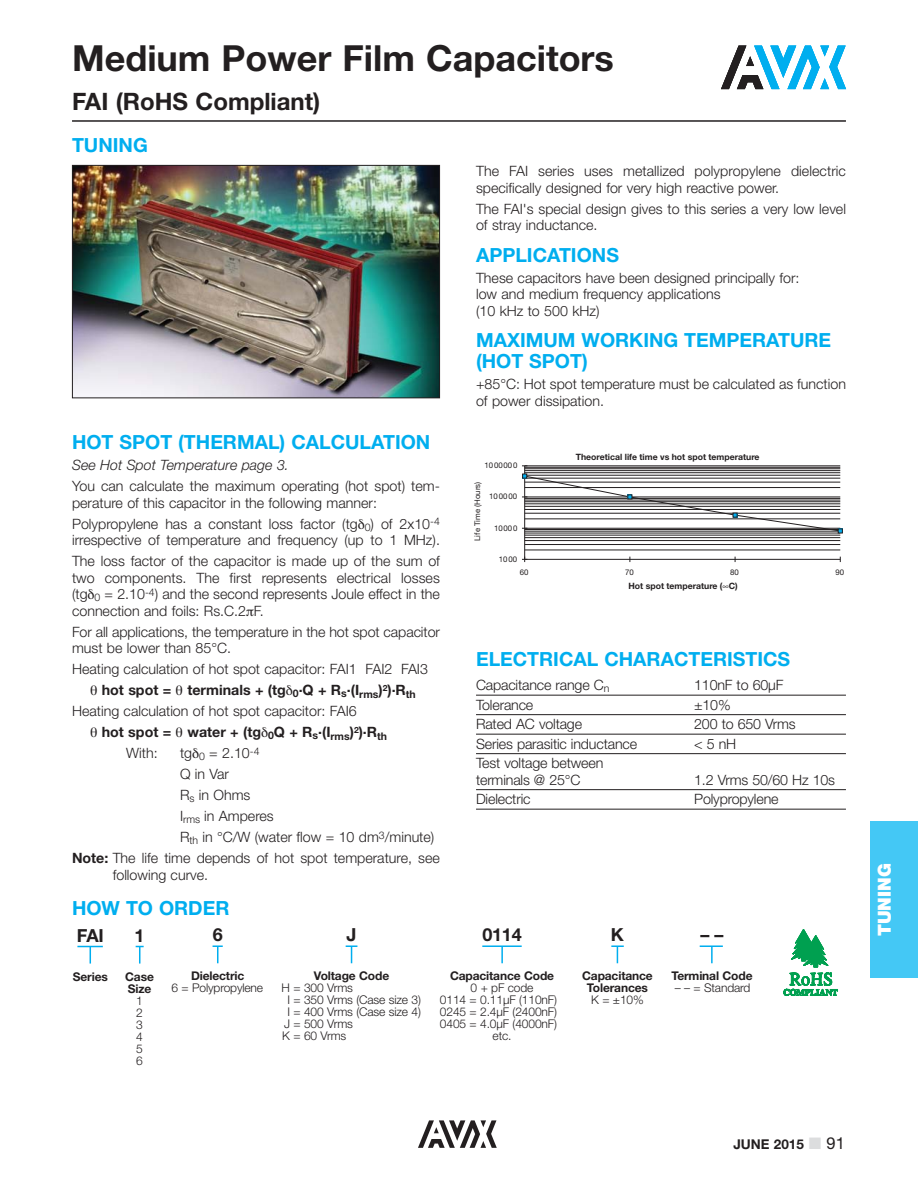
<style>
.page{position:relative;width:918px;height:1188px;background:#fff}
.page>*{position:absolute;margin:0;border:0;box-sizing:border-box;transform-origin:0 0}
.t1{font:700 36px "Helvetica Neue LT Std";color:#231f20}
.t2{font:700 24px "Helvetica Neue LT Std";color:#231f20}
.t3{font:700 19.5px/21px "Helvetica Neue LT Std";color:#00aeef}
.t4{font:700 18px "Helvetica Neue LT Std";letter-spacing:-.01em;color:#231f20}
.t5{font:900 18px "Helvetica Neue LT Std";color:#fff}
.t6{font:300 14.25px/16.5px "Helvetica Neue LT Std";color:#231f20}
.t7{font:700 14.25px "Helvetica Neue LT Std";color:#231f20}
.t8{font:italic 300 14.25px "Helvetica Neue LT Std";color:#231f20}
.t9{font:700 13.5px "Helvetica Neue LT Std";color:#231f20}
.t10{font:300 12px/12px "Helvetica Neue LT Std";letter-spacing:-.01em;color:#231f20;text-align:justify}
.t11{font:700 12px/12px "Helvetica Neue LT Std";letter-spacing:-.01em;color:#231f20}
.t12{font:700 8.7px "Helvetica Neue";color:#231f20}
.t13{font:7.8px "Helvetica Neue";color:#231f20}
.t14{font:7.8px "Helvetica Neue";letter-spacing:.055em;color:#231f20}
.s1{font-weight:700}
.s2{color:#dcddde}
.s3{font-weight:400;font-size:16.5px}
</style>
<div class="page">
<div style="left:870px;top:821px;width:48px;height:157px;background:#44c8f5"></div>
<svg style="left:418px;top:1120px;width:79px;height:28px"></svg>
<svg style="left:721px;top:46px;width:125px;height:43px"></svg>
<hr style="left:72px;top:120px;width:774px;height:2px;background:#231f20">
<hr style="left:476px;top:695px;width:370px;height:1px;background:#231f20">
<hr style="left:476px;top:714px;width:370px;height:1px;background:#231f20">
<hr style="left:476px;top:734px;width:370px;height:1px;background:#231f20">
<hr style="left:476px;top:753px;width:370px;height:1px;background:#231f20">
<hr style="left:476px;top:789px;width:370px;height:1px;background:#231f20">
<hr style="left:476px;top:809px;width:370px;height:1px;background:#231f20">
<img style="left:74px;top:167px;width:364px;height:229px">
<div style="left:72px;top:165px;width:368px;height:233px;border:1px solid #231f20"></div>
<hr style="left:525px;top:550px;width:315px;height:1px;background:#231f20">
<hr style="left:525px;top:544px;width:315px;height:1px;background:#231f20">
<hr style="left:525px;top:540px;width:315px;height:1px;background:#231f20">
<hr style="left:525px;top:537px;width:315px;height:1px;background:#231f20">
<hr style="left:525px;top:535px;width:315px;height:1px;background:#231f20">
<hr style="left:525px;top:533px;width:315px;height:1px;background:#231f20">
<hr style="left:525px;top:472px;width:315px;height:1px;background:#231f20">
<hr style="left:525px;top:470px;width:315px;height:1px;background:#231f20">
<hr style="left:525px;top:469px;width:315px;height:1px;background:#231f20">
<hr style="left:525px;top:467px;width:315px;height:1px;background:#231f20">
<hr style="left:525px;top:466px;width:315px;height:1px;background:#231f20">
<hr style="left:524px;top:466px;width:1px;height:93px;background:#231f20">
<hr style="left:525px;top:559px;width:315px;height:1px;background:#231f20">
<svg style="left:522px;top:557px;width:5px;height:5px"></svg>
<svg style="left:522px;top:474px;width:321px;height:59px"></svg>
<svg style="left:77px;top:946px;width:26px;height:18px"></svg>
<svg style="left:136px;top:946px;width:8px;height:18px"></svg>
<svg style="left:213px;top:945px;width:10px;height:18px"></svg>
<svg style="left:346px;top:945px;width:11px;height:18px"></svg>
<hr style="left:482px;top:945px;width:40px;height:2px;background:#00aeef">
<svg style="left:501px;top:947px;width:2px;height:16px"></svg>
<svg style="left:611px;top:945px;width:13px;height:18px"></svg>
<hr style="left:700px;top:945px;width:23px;height:2px;background:#00aeef">
<svg style="left:711px;top:947px;width:2px;height:16px"></svg>
<svg style="left:765px;top:694px;width:81px;height:302px"></svg>
<h1 class="t1" style="left:72px;top:45px;width:543px">Medium Power Film Capacitors</h1>
<h2 class="t2" style="left:72px;top:93px;width:250px">FAI (RoHS Compliant)</h2>
<h3 class="t3" style="left:72px;top:136px;width:77px">TUNING</h3>
<p class="t6" style="left:476px;top:164px;width:371px">The FAI series uses metallized polypropylene dielectric specifically designed for very high reactive power.</p>
<p class="t6" style="left:476px;top:202px;width:371px">The FAI's special design gives to this series a very low level of stray inductance.</p>
<h3 class="t3" style="left:476px;top:246px;width:144px">APPLICATIONS</h3>
<p class="t6" style="left:476px;top:271px;width:325px">These capacitors have been designed principally for: low and medium frequency applications<br>(10 kHz to 500 kHz)</p>
<h3 class="t3" style="left:476px;top:332px;width:357px">MAXIMUM WORKING TEMPERATURE (HOT SPOT)</h3>
<p class="t6" style="left:476px;top:377px;width:371px">+85°C: Hot spot temperature must be calculated as function of power dissipation.</p>
<h3 class="t3" style="left:72px;top:434px;width:360px">HOT SPOT (THERMAL) CALCULATION</h3>
<p class="t8" style="left:72px;top:460px;width:218px">See Hot Spot Temperature page 3.</p>
<p class="t6" style="left:72px;top:479px;width:369px">You can calculate the maximum operating (hot spot) tem&shy;perature of this capacitor in the following manner:</p>
<p class="t6" style="left:72px;top:517px;width:369px">Polypropylene has a constant loss factor (tg <sub>0</sub>) of 2x10<sup>-4 </sup>irrespective of temperature and frequency (up to 1 MHz).</p>
<p class="t6" style="left:72px;top:554px;width:369px;text-align:justify">The loss factor of the capacitor is made up of the sum of two components. The first represents electrical losses (tg <sub>0</sub> = 2.10<sup>-4</sup>) and the second represents Joule effect in the connection and foils: Rs.C.2 F.</p>
<p class="t6" style="left:72px;top:625px;width:369px">For all applications, the temperature in the hot spot capacitor must be lower than 85°C.</p>
<p class="t6" style="left:72px;top:662px;width:358px">Heating calculation of hot spot capacitor: FAI1 FAI2 FAI3</p>
<p class="t7" style="left:102px;top:685px;width:316px">hot spot = terminals + (tg <sub>0</sub>.Q + R<sub>s</sub>.(I<sub>rms</sub>)<sup>2</sup>).R<sub>th</sub></p>
<p class="t6" style="left:72px;top:704px;width:286px">Heating calculation of hot spot capacitor: FAI6</p>
<p class="t7" style="left:102px;top:727px;width:287px">hot spot = water + (tg <sub>0</sub>Q + R<sub>s</sub>.(I<sub>rms</sub>)<sup>2</sup>).R<sub>th</sub></p>
<p class="t6" style="left:126px;top:746px;width:33px">With:</p>
<p class="t6" style="left:180px;top:746px;width:81px">tg <sub>0</sub> = 2.10<sup>-4</sup></p>
<p class="t6" style="left:180px;top:767px;width:51px">Q in Var</p>
<p class="t6" style="left:180px;top:788px;width:72px">R<sub>s</sub> in Ohms</p>
<p class="t6" style="left:180px;top:809px;width:95px">I<sub>rms</sub> in Amperes</p>
<p class="t6" style="left:180px;top:830px;width:256px">R<sub>th</sub> in °C/W (water flow = 10 dm<sup>3</sup>/minute)</p>
<p class="t6" style="left:72px;top:851px;width:369px"><span class="s1">Note:</span> The life time depends of hot spot temperature, see</p>
<p class="t6" style="left:113px;top:868px;width:97px">following curve.</p>
<h3 class="t3" style="left:72px;top:900px;width:159px">HOW TO ORDER</h3>
<p class="t4" style="left:77px;top:929px;width:28px">FAI</p>
<p class="t11" style="left:73px;top:972px;width:37px">Series</p>
<p class="t12" style="left:576px;top:453px;width:185px">Theoretical life time vs hot spot temperature</p>
<p class="t14" style="left:484px;top:463px;width:35px">1000000</p>
<p class="t13" style="left:474px;top:541px;width:61px;rotate:-90deg">Life Time (Hours)</p>
<p class="t13" style="left:489px;top:494px;width:29px">100000</p>
<p class="t13" style="left:494px;top:525px;width:25px">10000</p>
<p class="t13" style="left:499px;top:556px;width:20px">1000</p>
<p class="t13" style="left:520px;top:570px;width:10px">60</p>
<p class="t13" style="left:625px;top:570px;width:10px">70</p>
<p class="t13" style="left:730px;top:570px;width:10px">80</p>
<p class="t13" style="left:835px;top:570px;width:10px">90</p>
<p class="t12" style="left:628px;top:583px;width:111px">Hot spot temperature (∞C)</p>
<h3 class="t3" style="left:476px;top:651px;width:316px">ELECTRICAL CHARACTERISTICS</h3>
<p class="t6" style="left:476px;top:678px;width:135px">Capacitance range C<sub>n</sub></p>
<p class="t6" style="left:694px;top:678px;width:91px">110nF to 60μF</p>
<p class="t6" style="left:476px;top:698px;width:59px">Tolerance</p>
<p class="t6" style="left:694px;top:698px;width:38px">±10%</p>
<p class="t6" style="left:476px;top:717px;width:108px">Rated AC voltage</p>
<p class="t6" style="left:694px;top:717px;width:103px">200 to 650 Vrms</p>
<p class="t6" style="left:476px;top:737px;width:163px">Series parasitic inductance</p>
<p class="t6" style="left:694px;top:737px;width:44px">&lt; 5 nH</p>
<p class="t6" style="left:476px;top:756px;width:129px">Test voltage between terminals @ 25°C</p>
<p class="t6" style="left:694px;top:773px;width:142px">1.2 Vrms 50/60 Hz 10s</p>
<p class="t6" style="left:476px;top:792px;width:56px">Dielectric</p>
<p class="t6" style="left:694px;top:792px;width:86px">Polypropylene</p>
<p class="t4" style="left:213px;top:929px;width:12px">6</p>
<p class="t11" style="left:191px;top:971px;width:55px">Dielectric</p>
<p class="t10" style="left:171px;top:983px;width:93px">6 = Polypropylene</p>
<p class="t4" style="left:347px;top:929px;width:12px">J</p>
<p class="t11" style="left:314px;top:971px;width:77px">Voltage Code</p>
<p class="t10" style="left:282px;top:983px;width:73px">H = 300 Vrms</p>
<p class="t10" style="left:287px;top:995px;width:135px">I = 350 Vrms (Case size 3)</p>
<p class="t10" style="left:287px;top:1007px;width:135px">I = 400 Vrms (Case size 4)</p>
<p class="t10" style="left:284px;top:1019px;width:70px">J = 500 Vrms</p>
<p class="t10" style="left:282px;top:1031px;width:66px">K = 60 Vrms</p>
<p class="t4" style="left:482px;top:929px;width:41px">0114</p>
<p class="t11" style="left:450px;top:971px;width:106px">Capacitance Code</p>
<p class="t10" style="left:440px;top:983px;width:119px;text-align:center">0 + pF code<br>0114 = 0.11μF (110nF)<br>0245 = 2.4μF (2400nF)<br>0405 = 4.0μF (4000nF) etc.</p>
<p class="t4" style="left:611px;top:929px;width:14px">K</p>
<p class="t11" style="left:582px;top:971px;width:72px;text-align:center">Capacitance<br>Tolerances</p>
<p class="t10" style="left:591px;top:995px;width:54px">K = ±10%</p>
<p class="t4" style="left:135px;top:929px;width:12px">1</p>
<p class="t11" style="left:125px;top:972px;width:30px">Case<br>Size</p>
<p class="t10" style="left:136px;top:996px;width:8px">1<br>2<br>3<br>4<br>5<br>6</p>
<p class="t4" style="left:700px;top:929px;width:25px">– –</p>
<p class="t11" style="left:671px;top:971px;width:83px">Terminal Code</p>
<p class="t10" style="left:675px;top:983px;width:77px">– – = Standard</p>
<p class="t9" style="left:733px;top:1139px;width:113px">JUNE 2015 <span class="s2">■</span> <span class="s3">91</span></p>
<p class="t5" style="left:874px;top:936px;width:74px;rotate:-90deg">TUNING</p>
</div>
